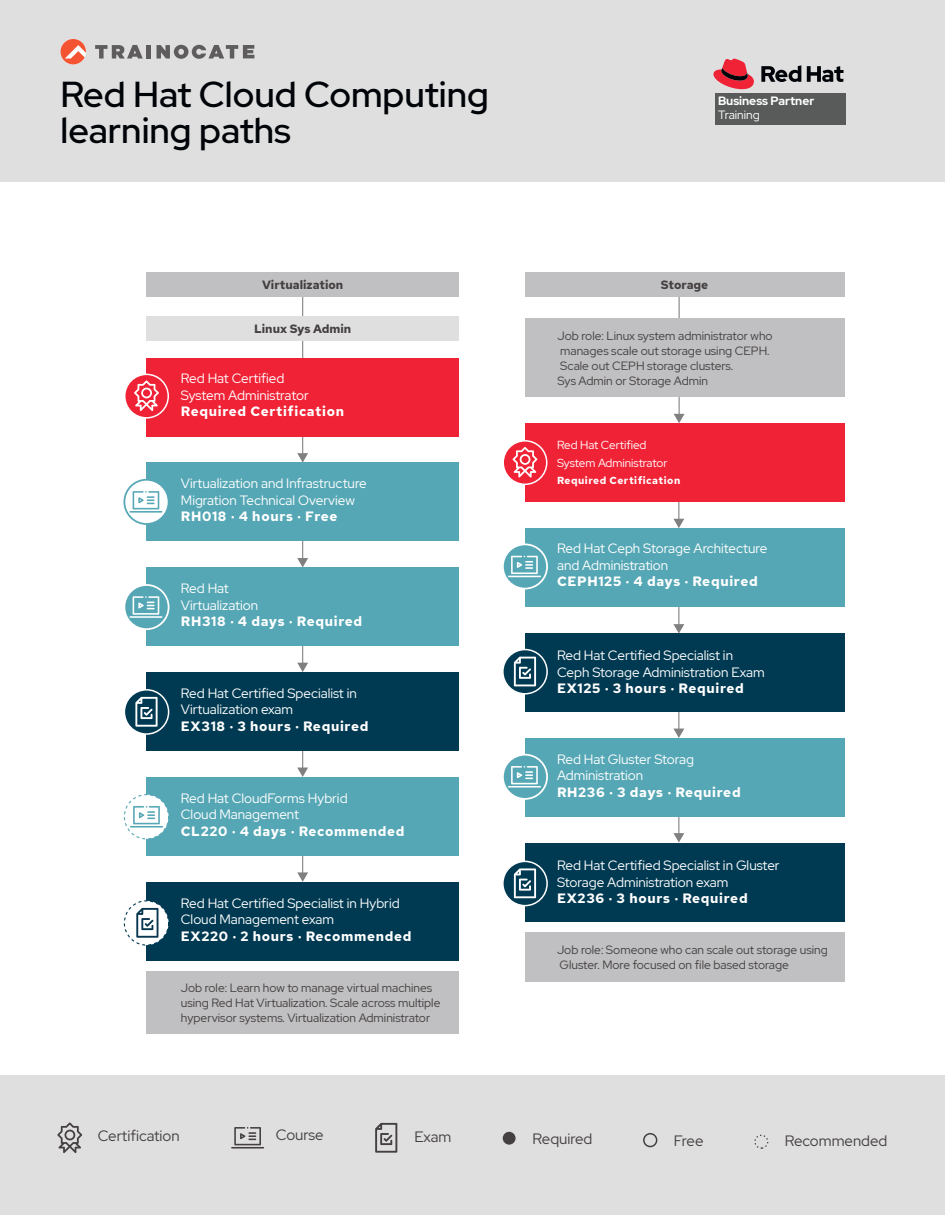
<style>
.page{position:relative;width:945px;height:1215px;background:#fff}
.page>*{position:absolute;margin:0;border:0;box-sizing:border-box;transform-origin:0 0}
.t1{font:500 36px/36px "Red Hat Display";color:#000409}
.t2{font:15px "Red Hat Display";color:#444041}
.t3{font:13.5px/16.5px "Red Hat Display";color:#fff}
.t4{font:700 13.5px "Red Hat Text";letter-spacing:.05em;color:#fff}
.t5{font:12px/15px "Red Hat Display";color:#444041}
.t6{font:700 12px "Red Hat Text";color:#444041}
.t7{font:700 12px "Red Hat Display";color:#fff}
.t8{font:12px "Red Hat Display";color:#fff}
.t9{font:11.7px/17.5px "Red Hat Display";color:#fff}
.t10{font:700 10.2px "Red Hat Text";letter-spacing:.05em;color:#fff}
</style>
<div class="page">
<div style="left:0;top:1075px;width:945px;height:139px;background:#e0dfdf"></div>
<svg style="left:57px;top:1122px;width:25px;height:31px"></svg>
<div style="left:643px;top:1133px;width:14px;height:14px;border:2px solid #444041;border-radius:50%"></div>
<div style="left:754px;top:1135px;width:15px;height:14px;border:2px dashed #444041;border-radius:50%"></div>
<div style="left:503px;top:1132px;width:13px;height:13px;background:#444041;border-radius:50%"></div>
<svg style="left:231px;top:1127px;width:33px;height:22px"></svg>
<svg style="left:375px;top:1123px;width:22px;height:30px"></svg>
<div style="left:0;top:0;width:945px;height:182px;background:#e0dfdf"></div>
<svg style="left:673px;top:712px;width:11px;height:26px"></svg>
<svg style="left:673px;top:817px;width:11px;height:26px"></svg>
<hr style="left:679px;top:291px;width:1px;height:124px;background:#808081">
<svg style="left:674px;top:414px;width:11px;height:9px"></svg>
<svg style="left:673px;top:502px;width:11px;height:26px"></svg>
<svg style="left:673px;top:607px;width:11px;height:26px"></svg>
<hr style="left:302px;top:294px;width:1px;height:161px;background:#808081">
<svg style="left:297px;top:453px;width:11px;height:10px"></svg>
<svg style="left:297px;top:541px;width:11px;height:26px"></svg>
<svg style="left:297px;top:646px;width:11px;height:26px"></svg>
<svg style="left:297px;top:751px;width:11px;height:26px"></svg>
<svg style="left:297px;top:856px;width:11px;height:26px"></svg>
<div style="left:146px;top:273px;width:313px;height:24px;background:#c0bfc1"></div>
<div style="left:146px;top:317px;width:313px;height:24px;background:#e0dfdf"></div>
<div style="left:525px;top:273px;width:319px;height:24px;background:#c0bfc1"></div>
<div style="left:525px;top:318px;width:319px;height:79px;background:#c0bfc1"></div>
<div style="left:525px;top:423px;width:319px;height:79px;background:#f02236"></div>
<div style="left:525px;top:738px;width:319px;height:79px;background:#55a7b5"></div>
<div style="left:525px;top:528px;width:319px;height:79px;background:#55a7b5"></div>
<div style="left:525px;top:633px;width:319px;height:79px;background:#003a52"></div>
<div style="left:525px;top:843px;width:319px;height:79px;background:#003a52"></div>
<div style="left:146px;top:358px;width:313px;height:78px;background:#f02236"></div>
<div style="left:146px;top:463px;width:313px;height:78px;background:#55a7b5"></div>
<div style="left:146px;top:567px;width:313px;height:79px;background:#55a7b5"></div>
<div style="left:146px;top:777px;width:313px;height:79px;background:#55a7b5"></div>
<div style="left:146px;top:672px;width:313px;height:79px;background:#003a52"></div>
<div style="left:146px;top:882px;width:313px;height:79px;background:#003a52"></div>
<div style="left:146px;top:971px;width:313px;height:63px;background:#c0bfc1"></div>
<div style="left:525px;top:933px;width:319px;height:49px;background:#c0bfc1"></div>
<svg style="left:124px;top:585px;width:45px;height:44px"></svg>
<div style="left:123px;top:584px;width:46px;height:46px;border:2px solid #fff;border-radius:50%"></div>
<svg style="left:129px;top:596px;width:33px;height:22px"></svg>
<svg style="left:503px;top:544px;width:44px;height:45px"></svg>
<div style="left:502px;top:543px;width:46px;height:46px;border:2px solid #fff;border-radius:50%"></div>
<svg style="left:508px;top:556px;width:33px;height:21px"></svg>
<div style="left:503px;top:755px;width:44px;height:44px;background:#55a7b5;border-radius:50%"></div>
<div style="left:502px;top:754px;width:46px;height:46px;border:2px solid #fff;border-radius:50%"></div>
<svg style="left:508px;top:766px;width:33px;height:22px"></svg>
<div style="left:124px;top:690px;width:45px;height:44px;background:#003a52;border-radius:50%"></div>
<div style="left:124px;top:689px;width:45px;height:46px;border:2px solid #fff;border-radius:50%"></div>
<svg style="left:135px;top:697px;width:23px;height:30px"></svg>
<svg style="left:503px;top:650px;width:44px;height:44px"></svg>
<div style="left:502px;top:649px;width:46px;height:46px;border:2px solid #fff;border-radius:50%"></div>
<svg style="left:514px;top:657px;width:22px;height:29px"></svg>
<svg style="left:503px;top:861px;width:44px;height:45px"></svg>
<div style="left:502px;top:861px;width:46px;height:45px;border:2px solid #fff;border-radius:50%"></div>
<svg style="left:514px;top:868px;width:22px;height:30px"></svg>
<div style="left:124px;top:795px;width:45px;height:44px;background:#fff;border-radius:50%"></div>
<div style="left:124px;top:794px;width:45px;height:45px;border:1px dashed #55a7b5;border-radius:50%"></div>
<svg style="left:130px;top:806px;width:33px;height:22px"></svg>
<div style="left:124px;top:901px;width:45px;height:44px;background:#fff;border-radius:50%"></div>
<div style="left:124px;top:900px;width:45px;height:46px;border:1px dashed #003a52;border-radius:50%"></div>
<svg style="left:136px;top:908px;width:22px;height:30px"></svg>
<div style="left:125px;top:374px;width:43px;height:44px;background:#f02236;border-radius:50%"></div>
<div style="left:124px;top:374px;width:45px;height:45px;border:2px solid #fff;border-radius:50%"></div>
<svg style="left:134px;top:380px;width:25px;height:31px"></svg>
<div style="left:503px;top:441px;width:44px;height:43px;background:#f02236;border-radius:50%"></div>
<div style="left:502px;top:440px;width:45px;height:45px;border:2px solid #fff;border-radius:50%"></div>
<svg style="left:512px;top:447px;width:25px;height:31px"></svg>
<svg style="left:124px;top:480px;width:45px;height:44px"></svg>
<div style="left:123px;top:479px;width:46px;height:46px;border:2px solid #55a7b5;border-radius:50%"></div>
<svg style="left:129px;top:491px;width:33px;height:22px"></svg>
<svg style="left:713px;top:59px;width:41px;height:30px"></svg>
<svg style="left:761px;top:65px;width:83px;height:17px"></svg>
<div style="left:715px;top:93px;width:130px;height:32px;background:#595b5a"></div>
<svg style="left:61px;top:39px;width:25px;height:25px"></svg>
<div style="left:146px;top:45px;width:5px;height:14px;background:#5e5c5d"></div>
<svg style="left:95px;top:45px;width:48px;height:14px"></svg>
<svg style="left:157px;top:45px;width:97px;height:14px"></svg>
<h1 class="t1" style="left:61px;top:76px;width:430px">Red Hat Cloud Computing learning paths</h1>
<p class="t7" style="left:718px;top:93px;width:98px">Business Partner</p>
<p class="t8" style="left:718px;top:107px;width:43px">Training</p>
<p class="t6" style="left:262px;top:277px;width:83px">Virtualization</p>
<p class="t6" style="left:661px;top:277px;width:49px">Storage</p>
<p class="t6" style="left:254px;top:320px;width:99px">Linux Sys Admin</p>
<p class="t3" style="left:181px;top:370px;width:129px">Red Hat Certified<br>System Administrator</p>
<p class="t4" style="left:181px;top:402px;width:165px">Required Certification</p>
<p class="t5" style="left:558px;top:328px;width:217px">Job role: Linux system administrator who manages scale out storage using CEPH.<br>Scale out CEPH storage clusters.<br>Sys Admin or Storage Admin</p>
<p class="t3" style="left:181px;top:475px;width:187px">Virtualization and Infrastructure<br>Migration Technical Overview</p>
<p class="t4" style="left:181px;top:508px;width:158px">RH018 · 4 hours · Free</p>
<p class="t3" style="left:181px;top:580px;width:79px">Red Hat<br>Virtualization</p>
<p class="t4" style="left:181px;top:612px;width:183px">RH318 · 4 days · Required</p>
<p class="t3" style="left:181px;top:685px;width:178px">Red Hat Certified Specialist in<br>Virtualization exam</p>
<p class="t4" style="left:181px;top:717px;width:189px">EX318 · 3 hours · Required</p>
<p class="t3" style="left:181px;top:790px;width:168px">Red Hat CloudForms Hybrid<br>Cloud Management</p>
<p class="t4" style="left:181px;top:822px;width:225px">CL220 · 4 days · Recommended</p>
<p class="t3" style="left:181px;top:895px;width:220px">Red Hat Certified Specialist in Hybrid<br>Cloud Management exam</p>
<p class="t4" style="left:181px;top:927px;width:232px">EX220 · 2 hours · Recommended</p>
<p class="t5" style="left:181px;top:980px;width:261px">Job role: Learn how to manage virtual machines using Red Hat Virtualization. Scale across multiple hypervisor systems. Virtualization Administrator</p>
<p class="t9" style="left:557px;top:436px;width:112px">Red Hat Certified<br>System Administrator</p>
<p class="t10" style="left:557px;top:474px;width:125px">Required Certification</p>
<p class="t3" style="left:557px;top:540px;width:212px">Red Hat Ceph Storage Architecture and Administration</p>
<p class="t4" style="left:557px;top:573px;width:202px">CEPH125 · 4 days · Required</p>
<p class="t3" style="left:557px;top:647px;width:209px">Red Hat Certified Specialist in<br>Ceph Storage Administration Exam</p>
<p class="t4" style="left:557px;top:680px;width:188px">EX125 · 3 hours · Required</p>
<p class="t3" style="left:557px;top:751px;width:139px">Red Hat Gluster Storag<br>Administration</p>
<p class="t4" style="left:557px;top:783px;width:185px">RH236 · 3 days · Required</p>
<p class="t3" style="left:557px;top:857px;width:224px">Red Hat Certified Specialist in Gluster<br>Storage Administration exam</p>
<p class="t4" style="left:557px;top:890px;width:192px">EX236 · 3 hours · Required</p>
<p class="t5" style="left:557px;top:942px;width:272px">Job role: Someone who can scale out storage using<br>Gluster. More focused on file based storage</p>
<p class="t2" style="left:276px;top:1125px;width:49px">Course</p>
<p class="t2" style="left:414px;top:1127px;width:38px">Exam</p>
<p class="t2" style="left:98px;top:1126px;width:84px">Certification</p>
<p class="t2" style="left:533px;top:1129px;width:61px">Required</p>
<p class="t2" style="left:674px;top:1131px;width:31px">Free</p>
<p class="t2" style="left:785px;top:1131px;width:104px">Recommended</p>
</div>
